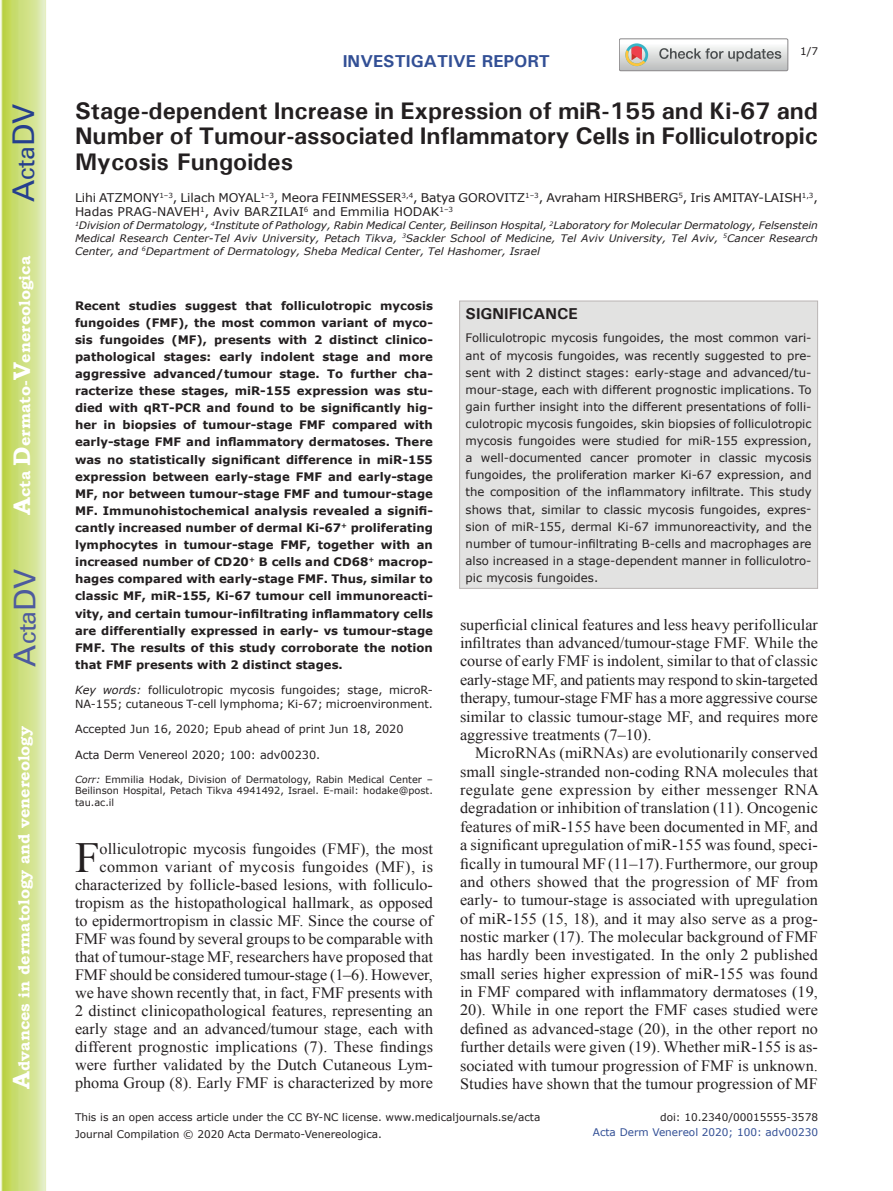
<style>
.page{position:relative;width:893px;height:1191px;background:#fff}
.page>*{position:absolute;margin:0;border:0;box-sizing:border-box;transform-origin:0 0}
.t1{font:42.9px "Times New Roman";color:#231f20}
.t2{font:30px "Univers";color:#4d5a9e}
.t3{font:30px "Univers";color:#253f8e}
.t4{font:700 24px/25.5px "Univers";letter-spacing:-.005em;color:#231f20;text-align:justify}
.t5{font:700 17.25px "Univers";color:#324f95}
.t6{font:15.75px/18.3px "Times New Roman";color:#231f20;text-align:justify}
.t7{font:700 15.75px "Bookman Old Style";color:#fff}
.t8{font:700 15.75px "Univers";color:#231f20}
.t9{font:12px/14.4px "Verdana";letter-spacing:-.01em;color:#231f20}
.t10{font:700 11.7px/17.1px "Verdana";color:#231f20;text-align:justify}
.t11{font:11.7px/17.1px "Verdana";color:#231f20;text-align:justify}
.t12{font:11.25px/13.5px "Verdana";color:#231f20}
.t13{font:10.5px/16.8px "Verdana";color:#231f20}
.t14{font:10.5px "Verdana";color:#324f95}
.t15{font:italic 10.35px/12.8px "Verdana";color:#231f20;text-align:justify}
.t16{font:9.75px/11.7px "Verdana";color:#231f20;text-align:justify}
.s1{font-size:24px}
.s2{font-style:italic}
</style>
<div class="page">
<svg style="left:1px;top:0;width:45px;height:1191px;background:#cfe084"></svg>
<svg style="left:619px;top:39px;width:169px;height:32px"></svg>
<div style="left:459px;top:301px;width:359px;height:288px;background:#e2e2e1;border:1px solid #bab5b4"></div>
<h2 class="t3" style="left:6px;top:202px;width:100px;rotate:-90deg">A<span class="s1">cta</span>DV</h2>
<p class="t7" style="left:15px;top:515px;width:260px;rotate:-90deg"><span class="s1">A</span>cta <span class="s1">D</span>ermato-<span class="s1">V</span>enereologica</p>
<h2 class="t2" style="left:7px;top:666px;width:100px;rotate:-90deg">A<span class="s1">cta</span>DV</h2>
<p class="t7" style="left:15px;top:1088px;width:364px;rotate:-90deg"><span class="s1">A</span>dvances in dermatology and venereology</p>
<p class="t5" style="left:343px;top:50px;width:209px">INVESTIGATIVE REPORT</p>
<p class="t13" style="left:800px;top:43px;width:20px">1/7</p>
<h3 class="t4" style="left:75px;top:97px;width:745px">Stage-dependent Increase in Expression of miR-155 and Ki-67 and Number of Tumour-associated Inflammatory Cells in Folliculotropic Mycosis Fungoides</h3>
<p class="t9" style="left:75px;top:191px;width:744px">Lihi ATZMONY<sup>1–3</sup>, Lilach MOYAL<sup>1–3</sup>, Meora FEINMESSER<sup>3,4</sup>, Batya GOROVITZ<sup>1–3</sup>, Avraham HIRSHBERG<sup>5</sup>, Iris AMITAY-LAISH<sup>1,3</sup>,<br>Hadas PRAG-NAVEH<sup>1</sup>, Aviv BARZILAI<sup>6</sup> and Emmilia HODAK<sup>1–3</sup></p>
<p class="t15" style="left:75px;top:219px;width:744px"><sup>1</sup>Division of Dermatology, <sup>4</sup>Institute of Pathology, Rabin Medical Center, Beilinson Hospital, <sup>2</sup>Laboratory for Molecular Dermatology, Felsenstein Medical Research Center-Tel Aviv University, Petach Tikva, <sup>3</sup>Sackler School of Medicine, Tel Aviv University, Tel Aviv, <sup>5</sup>Cancer Research Center, and <sup>6</sup>Department of Dermatology, Sheba Medical Center, Tel Hashomer, Israel</p>
<p class="t10" style="left:75px;top:297px;width:359px">Recent studies suggest that folliculotropic mycosis fungoides (FMF), the most common variant of myco&shy;sis fungoides (MF), presents with 2 distinct clinico&shy;pathological stages: early indolent stage and more aggressive advanced/tumour stage. To further cha&shy;racterize these stages, miR-155 expression was stu&shy;died with qRT-PCR and found to be significantly hig&shy;her in biopsies of tumour-stage FMF compared with early-stage FMF and inflammatory dermatoses. There was no statistically significant difference in miR-155 expression between early-stage FMF and early-stage MF, nor between tumour-stage FMF and tumour-stage MF. Immunohistochemical analysis revealed a signifi&shy;cantly increased number of dermal Ki-67<sup>+</sup> proliferating lymphocytes in tumour-stage FMF, together with an increased number of CD20<sup>+</sup> B cells and CD68<sup>+</sup> macrop&shy;hages compared with early-stage FMF. Thus, similar to classic MF, miR-155, Ki-67 tumour cell immunoreacti&shy;vity, and certain tumour-infiltrating inflammatory cells are differentially expressed in early- vs tumour-stage FMF. The results of this study corroborate the notion that FMF presents with 2 distinct stages.</p>
<p class="t12" style="left:75px;top:683px;width:359px"><span class="s2">Key words:</span> folliculotropic mycosis fungoides; stage, microR-<br>NA-155; cutaneous T-cell lymphoma; Ki-67; microenvironment.</p>
<p class="t12" style="left:75px;top:722px;width:330px">Accepted Jun 16, 2020; Epub ahead of print Jun 18, 2020</p>
<p class="t12" style="left:75px;top:748px;width:247px">Acta Derm Venereol 2020; 100: adv00230.</p>
<p class="t16" style="left:75px;top:773px;width:359px"><span class="s2">Corr:</span> Emmilia Hodak, Division of Dermatology, Rabin Medical Center – Beilinson Hospital, Petach Tikva 4941492, Israel. E-mail: hodake@post. tau.ac.il</p>
<h1 class="t1" style="left:75px;top:828px;width:26px">F</h1>
<p class="t6" style="left:75px;top:839px;width:360px;text-align:right">olliculotropic mycosis fungoides (FMF), the most common variant of mycosis fungoides (MF), is characterized by follicle-based lesions, with folliculo&shy;tropism as the histopathological hallmark, as opposed to epidermortropism in classic MF. Since the course of FMF was found by several groups to be comparable with that of tumour-stage MF, researchers have proposed that FMF should be considered tumour-stage (1–6). However, we have shown recently that, in fact, FMF presents with 2 distinct clinicopathological features, representing an early stage and an advanced/tumour stage, each with different prognostic implications (7). These findings were further validated by the Dutch Cutaneous Lym&shy;phoma Group (8). Early FMF is characterized by more</p>
<p class="t8" style="left:466px;top:304px;width:114px">SIGNIFICANCE</p>
<p class="t11" style="left:466px;top:330px;width:347px">Folliculotropic mycosis fungoides, the most common vari&shy;ant of mycosis fungoides, was recently suggested to pre&shy;sent with 2 distinct stages: early-stage and advanced/tu&shy;mour-stage, each with different prognostic implications. To gain further insight into the different presentations of folli&shy;culotropic mycosis fungoides, skin biopsies of folliculotropic mycosis fungoides were studied for miR-155 expression, a well-documented cancer promoter in classic mycosis fungoides, the proliferation marker Ki-67 expression, and the composition of the inflammatory infiltrate. This study shows that, similar to classic mycosis fungoides, expres&shy;sion of miR-155, dermal Ki-67 immunoreactivity, and the number of tumour-infiltrating B-cells and macrophages are also increased in a stage-dependent manner in folliculotro&shy;pic mycosis fungoides.</p>
<p class="t6" style="left:460px;top:615px;width:360px">superficial clinical features and less heavy perifollicular infiltrates than advanced/tumour-stage FMF. While the course of early FMF is indolent, similar to that of classic early-stage MF, and patients may respond to skin-targeted therapy, tumour-stage FMF has a more aggressive course similar to classic tumour-stage MF, and requires more aggressive treatments (7–10).</p>
<p class="t6" style="left:460px;top:743px;width:361px;text-indent:15px">MicroRNAs (miRNAs) are evolutionarily conserved small single-stranded non-coding RNA molecules that regulate gene expression by either messenger RNA degradation or inhibition of translation (11). Oncogenic features of miR-155 have been documented in MF, and a significant upregulation of miR-155 was found, speci&shy;fically in tumoural MF(11–17).Furthermore, our group and others showed that the progression of MF from early- to tumour-stage is associated with upregulation of miR-155 (15, 18), and it may also serve as a prog&shy;nostic marker (17). The molecular background of FMF has hardly been investigated. In the only 2 published small series higher expression of miR-155 was found in FMF compared with inflammatory dermatoses (19, 20). While in one report the FMF cases studied were defined as advanced-stage (20), in the other report no further details were given (19). Whether miR-155 is as&shy;sociated with tumour progression of FMF is unknown.<br>Studies have shown that the tumour progression of MF</p>
<p class="t13" style="left:75px;top:1108px;width:467px">This is an open access article under the CC BY-NC license. www.medicaljournals.se/acta<br>Journal Compilation © 2020 Acta Dermato-Venereologica.</p>
<p class="t13" style="left:660px;top:1108px;width:159px">doi: 10.2340/00015555-3578</p>
<p class="t14" style="left:593px;top:1125px;width:227px">Acta Derm Venereol 2020; 100: adv00230</p>
</div>
